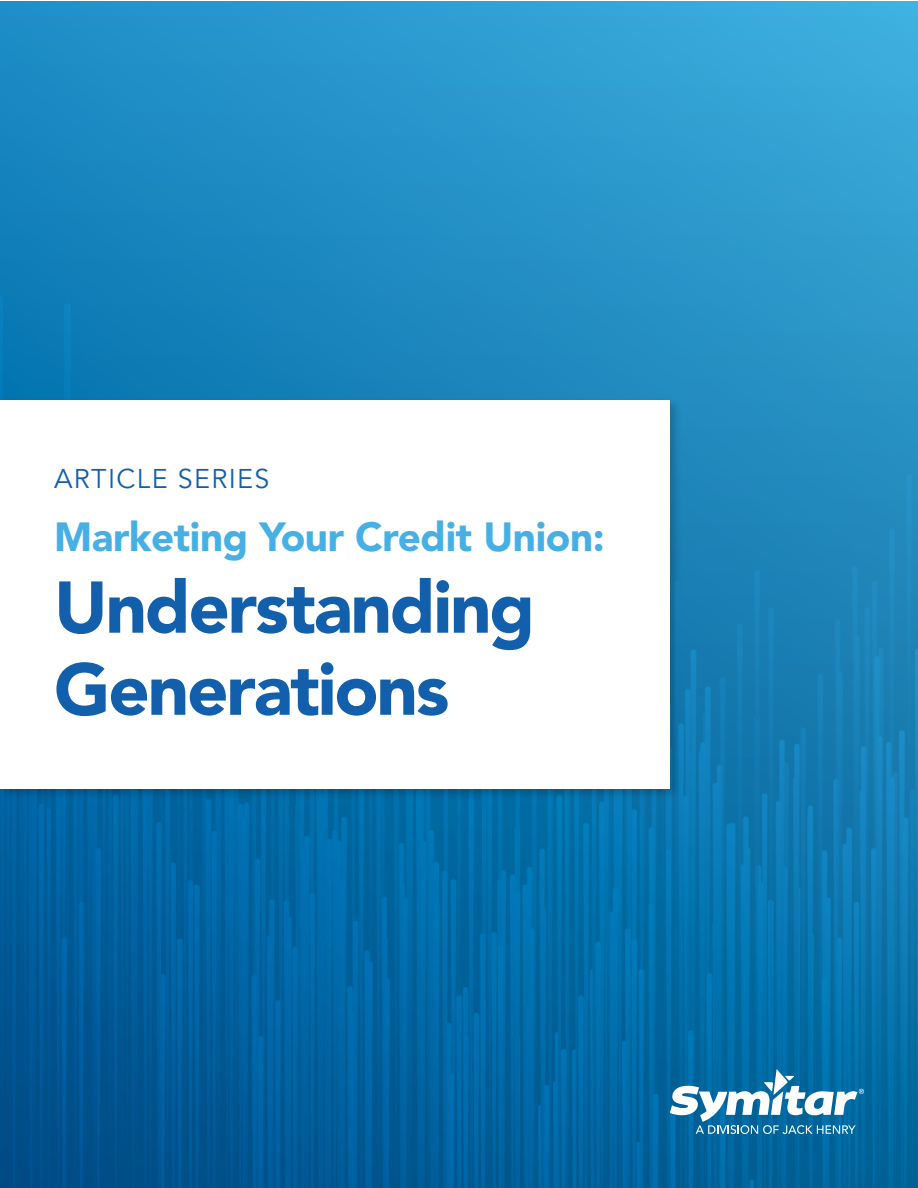
<style>
.page{position:relative;width:918px;height:1188px;background:#fff}
.page>*{position:absolute;margin:0;border:0;box-sizing:border-box;transform-origin:0 0}
.HEADLINE{font:900 72.45px/82.1px "Avenir LT Std";letter-spacing:-.03em;color:#125fab}
.HEADLINE-2{font:900 40.35px "Avenir LT Std";letter-spacing:-.01em;color:#46b0e4}
.HEADLINE-3{font:27px "Avenir LT Std";letter-spacing:.05em;color:#125fab}
</style>
<div class="page">
<img style="left:0;top:1px;width:918px;height:1187px">
<div style="left:0;top:397px;width:682px;height:404px;background:#000;opacity:.2"></div>
<div style="left:0;top:400px;width:670px;height:388px;background:#fff"></div>
<svg style="left:670px;top:1069px;width:194px;height:65px"></svg>
<p class="HEADLINE-3" style="left:54px;top:463px;width:217px">ARTICLE SERIES</p>
<p class="HEADLINE-2" style="left:54px;top:512px;width:552px">Marketing Your Credit Union:</p>
<p class="HEADLINE" style="left:54px;top:566px;width:483px">Understanding<br>Generations</p>
</div>
